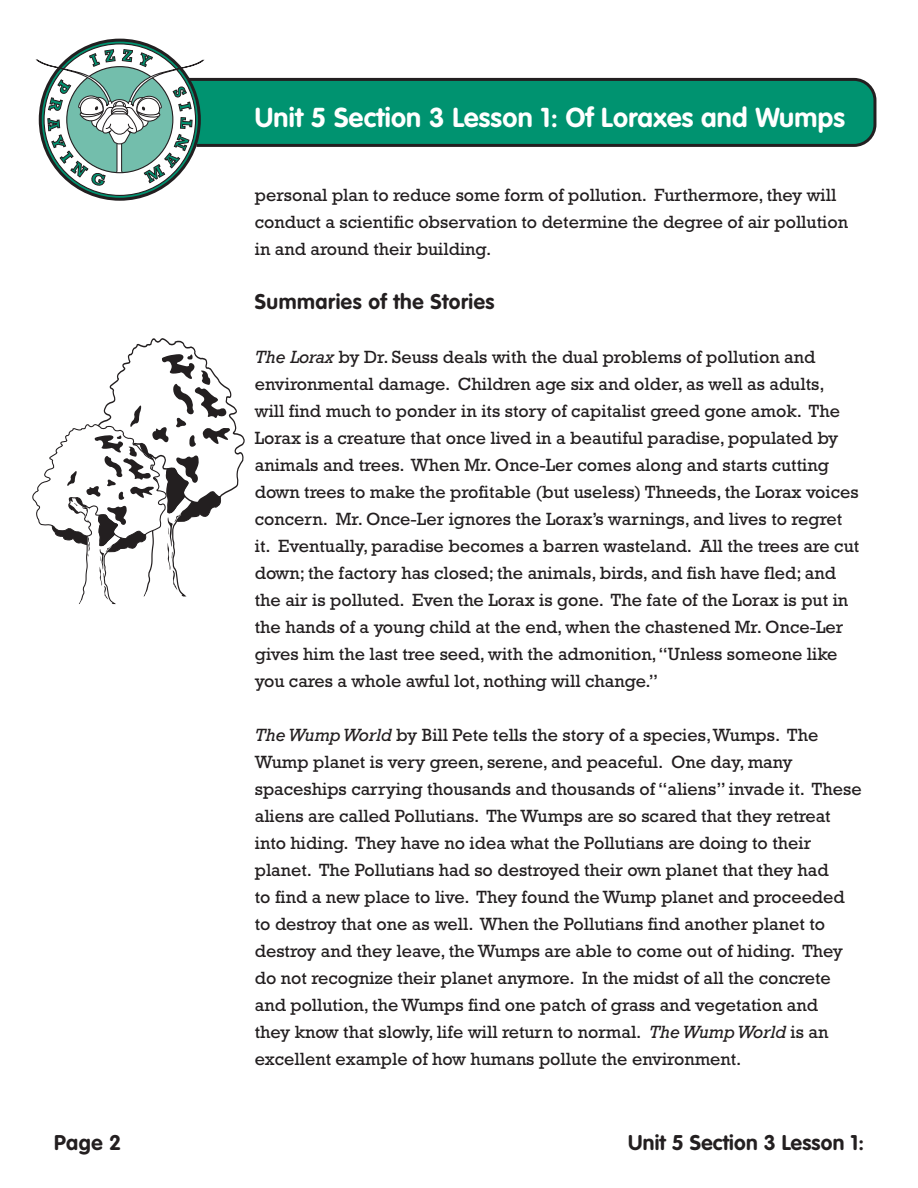
<style>
.page{position:relative;width:918px;height:1188px;background:#fff}
.page>*{position:absolute;margin:0;border:0;box-sizing:border-box;transform-origin:0 0}
.t1{font:700 27px "VAG Rounded";letter-spacing:.01em;color:#fff}
.t2{font:700 21px "VAG Rounded";letter-spacing:.025em;color:#231f20}
.t3{font:18px/27px "Rockwell";color:#231f20}
.s1{font-style:italic}
</style>
<div class="page">
<svg style="left:205px;top:77px;width:672px;height:70px;background:#088a6b"></svg>
<svg style="left:35px;top:38px;width:170px;height:163px"></svg>
<svg style="left:32px;top:338px;width:213px;height:267px"></svg>
<p class="t2" style="left:54px;top:1130px;width:69px">Page 2</p>
<h1 class="t1" style="left:255px;top:101px;width:592px">Unit 5 Section 3 Lesson 1: Of Loraxes and Wumps</h1>
<p class="t3" style="left:255px;top:182px;width:595px">personal plan to reduce some form of pollution. Furthermore, they will conduct a scientific observation to determine the degree of air pollution in and around their building.</p>
<p class="t2" style="left:255px;top:290px;width:241px">Summaries of the Stories</p>
<p class="t3" style="left:255px;top:344px;width:606px"><span class="s1">The Lorax</span> by Dr. Seuss deals with the dual problems of pollution and environmental damage. Children age six and older, as well as adults,<br>will find much to ponder in its story of capitalist greed gone amok. The Lorax is a creature that once lived in a beautiful paradise, populated by animals and trees. When Mr. Once-Ler comes along and starts cutting down trees to make the profitable (but useless) Thneeds, the Lorax voices concern. Mr. Once-Ler ignores the Lorax’s warnings, and lives to regret it. Eventually, paradise becomes a barren wasteland. All the trees are cut down; the factory has closed; the animals, birds, and fish have fled; and the air is polluted. Even the Lorax is gone. The fate of the Lorax is put in the hands of a young child at the end, when the chastened Mr. Once-Ler gives him the last tree seed, with the admonition, “Unless someone like you cares a whole awful lot, nothing will change.”</p>
<p class="t3" style="left:255px;top:722px;width:608px"><span class="s1">The Wump World</span> by Bill Pete tells the story of a species, Wumps. The Wump planet is very green, serene, and peaceful. One day, many spaceships carrying thousands and thousands of “aliens” invade it. These aliens are called Pollutians. The Wumps are so scared that they retreat into hiding. They have no idea what the Pollutians are doing to their planet. The Pollutians had so destroyed their own planet that they had<br>to find a new place to live. They found the Wump planet and proceeded to destroy that one as well. When the Pollutians find another planet to destroy and they leave, the Wumps are able to come out of hiding. They do not recognize their planet anymore. In the midst of all the concrete and pollution, the Wumps find one patch of grass and vegetation and<br>they know that slowly, life will return to normal. <span class="s1">The Wump World</span> is an excellent example of how humans pollute the environment.</p>
<p class="t2" style="left:628px;top:1130px;width:237px">Unit 5 Section 3 Lesson 1:</p>
</div>
